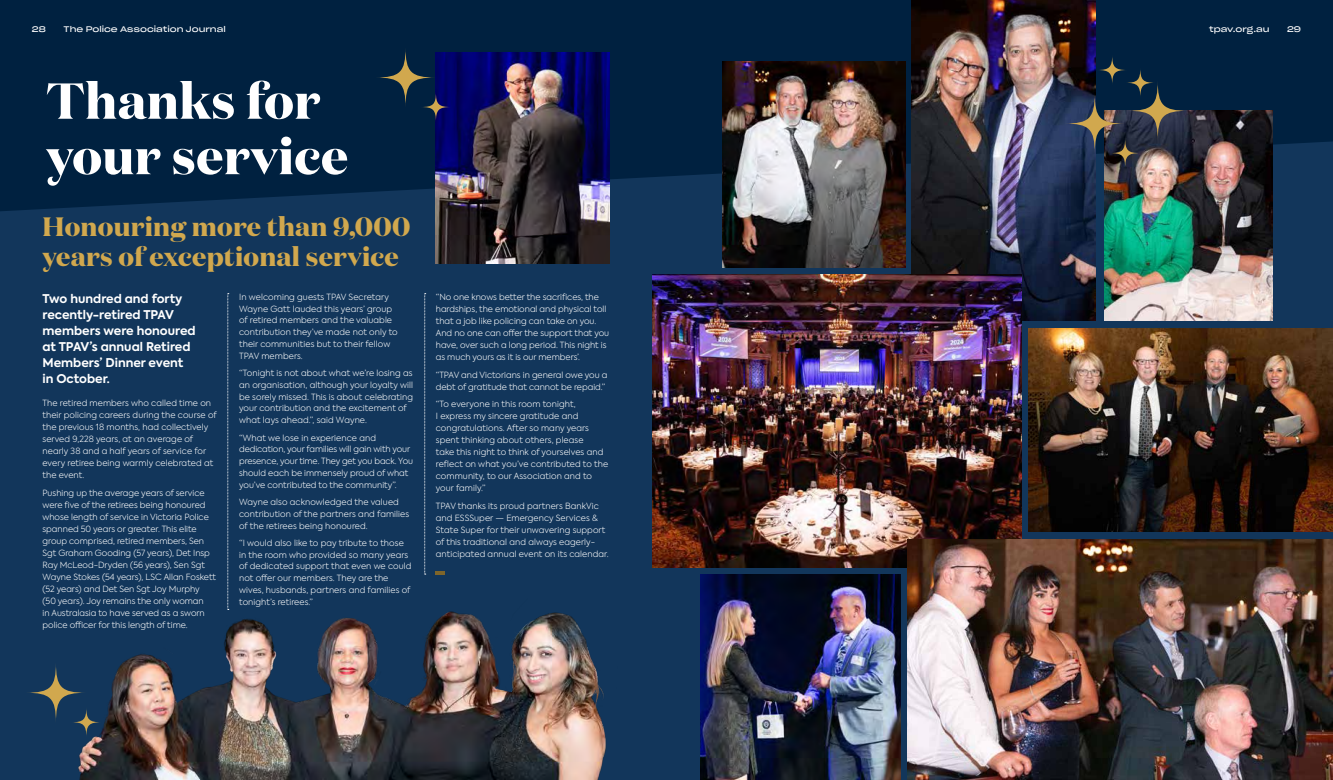
<style>
.page{position:relative;width:1333px;height:780px;background:#fff}
.page>*{position:absolute;margin:0;border:0;box-sizing:border-box;transform-origin:0 0}
.t1{font:700 50.4px/55.4px "Domaine Display";letter-spacing:.01em;color:#fff}
.t2{font:700 26.6px/30.1px "Domaine Display";letter-spacing:.01em;color:#d1a84e}
.t3{font:700 12px/16px "Axiforma";color:#fff}
.t4{font:300 8.5px/12px "Axiforma";letter-spacing:.01em;color:#fff}
.t5{font:8px "Sharp Grotesk Book 25";color:#fff}
</style>
<div class="page">
<div style="left:0;top:0;width:1332px;height:780px;background:#12365b"></div>
<svg style="left:0;top:0;width:1332px;height:211px;background:#012242"></svg>
<svg style="left:436px;top:571px;width:9px;height:3px"></svg>
<img style="left:78px;top:609px;width:528px;height:171px">
<img style="left:911px;top:0;width:184px;height:320px">
<svg style="left:227px;top:293px;width:2px;height:317px"></svg>
<svg style="left:424px;top:293px;width:2px;height:281px"></svg>
<img style="left:652px;top:274px;width:368px;height:293px">
<img style="left:907px;top:539px;width:425px;height:241px">
<img style="left:700px;top:574px;width:200px;height:206px">
<img style="left:1028px;top:328px;width:304px;height:204px">
<img style="left:436px;top:52px;width:173px;height:212px">
<svg style="left:421px;top:92px;width:30px;height:30px"></svg>
<svg style="left:375px;top:47px;width:61px;height:61px;background:#1c3342"></svg>
<svg style="left:71px;top:707px;width:30px;height:30px"></svg>
<svg style="left:26px;top:662px;width:60px;height:61px"></svg>
<img style="left:1104px;top:111px;width:167px;height:209px">
<svg style="left:1127px;top:80px;width:60px;height:61px;background:#353e46"></svg>
<svg style="left:1096px;top:55px;width:31px;height:30px"></svg>
<svg style="left:1109px;top:138px;width:31px;height:30px"></svg>
<svg style="left:1064px;top:93px;width:61px;height:61px;background:#3f4653"></svg>
<svg style="left:1125px;top:68px;width:30px;height:30px"></svg>
<img style="left:722px;top:62px;width:183px;height:206px">
<p class="t5" style="left:32px;top:22px;width:15px">28</p>
<p class="t5" style="left:64px;top:22px;width:164px">The Police Association Journal</p>
<p class="t5" style="left:1208px;top:22px;width:62px">tpav.org.au</p>
<p class="t5" style="left:1286px;top:22px;width:15px">29</p>
<h1 class="t1" style="left:46px;top:72px;width:303px">Thanks for your service</h1>
<h2 class="t2" style="left:43px;top:211px;width:369px">Honouring more than 9,000 years of exceptional service</h2>
<h3 class="t3" style="left:43px;top:290px;width:155px">Two hundred and forty recently-retired TPAV members were honoured at TPAV’s annual Retired<br>Members’ Dinner event in October.</h3>
<p class="t4" style="left:43px;top:397px;width:176px">The retired members who called time on their policing careers during the course of the previous 18 months, had collectively served 9,228 years, at an average of nearly 38 and a half years of service for every retiree being warmly celebrated at the event.</p>
<p class="t4" style="left:43px;top:486px;width:175px">Pushing up the average years of service were five of the retirees being honoured whose length of service in Victoria Police spanned 50 years or greater. This elite group comprised, retired members, Sen Sgt Graham Gooding (57 years), Det Insp Ray McLeod-Dryden (56 years), Sen Sgt Wayne Stokes (54 years), LSC Allan Foskett (52 years) and Det Sen Sgt Joy Murphy<br>(50 years). Joy remains the only woman<br>in Australasia to have served as a sworn police officer for this length of time.</p>
<p class="t4" style="left:239px;top:291px;width:160px;line-height:11.7px">In welcoming guests TPAV Secretary<br>Wayne Gatt lauded this years’ group of retired members and the valuable contribution they’ve made not only to their communities but to their fellow<br>TPAV members.</p>
<p class="t4" style="left:239px;top:367px;width:175px;line-height:11.7px">“Tonight is not about what we’re losing as an organisation, although your loyalty will be sorely missed. This is about celebrating your contribution and the excitement of what lays ahead.”, said Wayne.</p>
<p class="t4" style="left:239px;top:431px;width:175px;line-height:11.7px">“What we lose in experience and dedication, your families will gain with your presence, your time. They get you back. You should each be immensely proud of what you’ve contributed to the community”.</p>
<p class="t4" style="left:239px;top:496px;width:171px;line-height:11.7px">Wayne also acknowledged the valued contribution of the partners and families of the retirees being honoured.</p>
<p class="t4" style="left:239px;top:537px;width:174px;line-height:11.7px">“I would also like to pay tribute to those in the room who provided so many years of dedicated support that even we could not offer our members. They are the wives, husbands, partners and families of tonight’s retirees.”</p>
<p class="t4" style="left:436px;top:291px;width:175px">“No one knows better the sacrifices, the hardships, the emotional and physical toll that a job like policing can take on you.<br>And no one can offer the support that you have, over such a long period. This night is as much yours as it is our members’.</p>
<p class="t4" style="left:436px;top:368px;width:173px">“TPAV and Victorians in general owe you a debt of gratitude that cannot be repaid.”</p>
<p class="t4" style="left:436px;top:398px;width:174px">“To everyone in this room tonight,<br>I express my sincere gratitude and congratulations. After so many years spent thinking about others, please<br>take this night to think of yourselves and reflect on what you’ve contributed to the community, to our Association and to your family.”</p>
<p class="t4" style="left:436px;top:500px;width:174px">TPAV thanks its proud partners BankVic and ESSSuper — Emergency Services &amp; State Super for their unwavering support of this traditional and always eagerly&shy;anticipated annual event on its calendar.</p>
</div>
